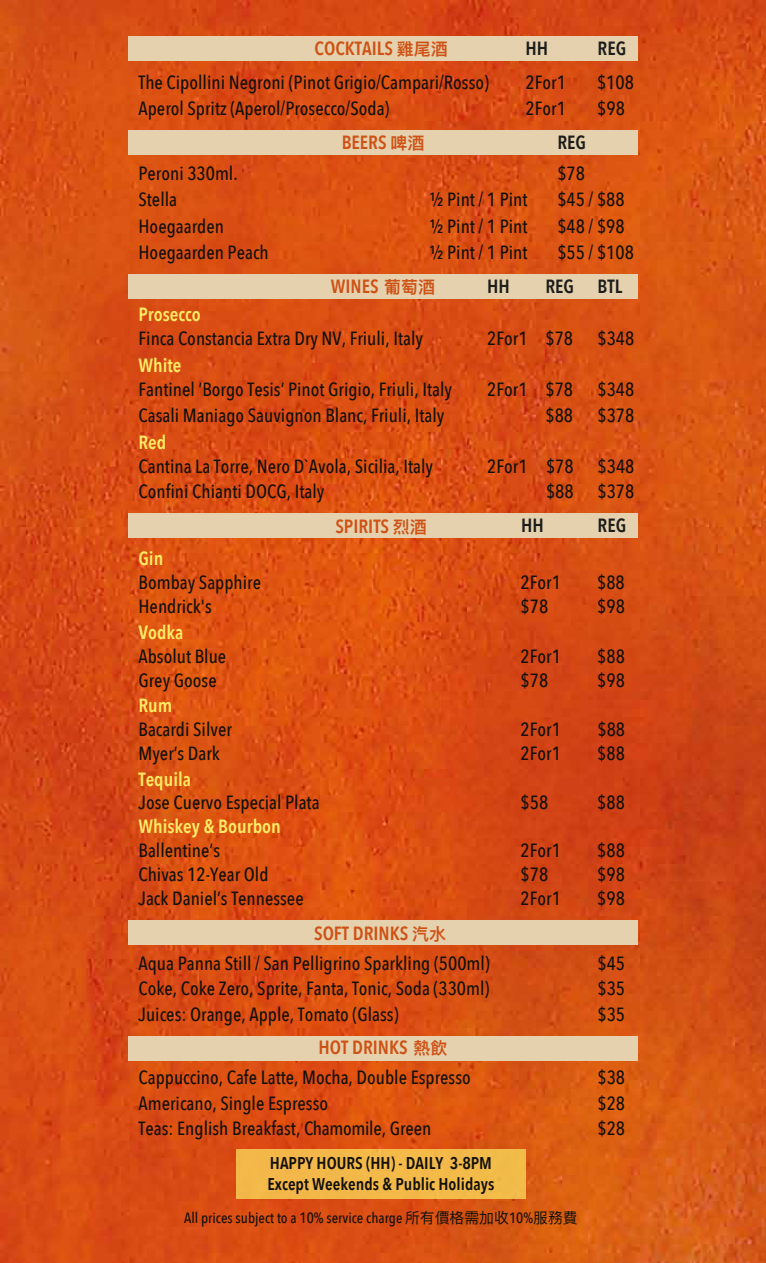
<style>
.page{position:relative;width:766px;height:1263px;background:#fff}
.page>*{position:absolute;margin:0;border:0;box-sizing:border-box;transform-origin:0 0}
.t1{font:500 19.05px/30px "Avenir Next Condensed";color:#12100b}
.t2{font:600 19.05px "Avenir Next Condensed";color:#ffec64}
.t3{font:600 19.05px "Avenir Next Condensed";color:#ce5216}
.t4{font:600 19.05px "Avenir Next Condensed";color:#1d1d1b}
.t5{font:600 16.95px/20.4px "Avenir Next Condensed";color:#12100b}
.t6{font:500 14.85px "Avenir Next Condensed";color:#12100b}
.s1{font-family:"Ping Fang SC";font-size:16.95px}
.s2{font-weight:600;color:#ce5216}
.s3{font-family:"Ping Fang SC";font-weight:600;font-size:16.95px;color:#ce5216}
.s4{font-family:"Ping Fang SC";font-weight:400}
</style>
<div class="page">
<img style="left:0;top:0;width:765px;height:1263px">
<div style="left:128px;top:920px;width:509px;height:25px;background:#e5d1ad"></div>
<div style="left:128px;top:1036px;width:509px;height:24px;background:#e5d1ad"></div>
<div style="left:128px;top:513px;width:509px;height:25px;background:#e5d1ad"></div>
<div style="left:128px;top:130px;width:509px;height:25px;background:#e5d1ad"></div>
<div style="left:236px;top:1149px;width:289px;height:49px;background:#f3b949"></div>
<div style="left:128px;top:274px;width:509px;height:25px;background:#e5d1ad"></div>
<div style="left:128px;top:36px;width:509px;height:25px;background:#e5d1ad"></div>
<p class="t3" style="left:314px;top:32px;width:135px">COCKTAILS <span class="s1">雞尾酒</span></p>
<p class="t4" style="left:525px;top:32px;width:24px">HH</p>
<p class="t4" style="left:597px;top:32px;width:30px">REG</p>
<p class="t1" style="left:138px;top:68px;width:352px">The Cipollini Negroni (Pinot Grigio/Campari/Rosso)</p>
<p class="t1" style="left:525px;top:68px;width:42px">2For1</p>
<p class="t1" style="left:597px;top:68px;width:38px">$108</p>
<p class="t1" style="left:138px;top:93px;width:252px">Aperol Spritz (Aperol/Prosecco/Soda)</p>
<p class="t1" style="left:525px;top:93px;width:42px">2For1</p>
<p class="t1" style="left:597px;top:93px;width:29px">$98</p>
<p class="t3" style="left:341px;top:126px;width:84px">BEERS <span class="s1">啤酒</span></p>
<p class="t4" style="left:557px;top:126px;width:30px">REG</p>
<p class="t1" style="left:138px;top:158px;width:101px">Peroni 330ml.</p>
<p class="t1" style="left:557px;top:158px;width:29px">$78</p>
<p class="t1" style="left:138px;top:185px;width:40px">Stella</p>
<p class="t1" style="left:429px;top:185px;width:100px">½ Pint / 1 Pint</p>
<p class="t1" style="left:557px;top:185px;width:69px">$45 / $88</p>
<p class="t1" style="left:138px;top:211px;width:87px">Hoegaarden</p>
<p class="t1" style="left:429px;top:211px;width:100px">½ Pint / 1 Pint</p>
<p class="t1" style="left:557px;top:211px;width:69px">$48 / $98</p>
<p class="t1" style="left:138px;top:237px;width:132px">Hoegaarden Peach</p>
<p class="t1" style="left:429px;top:237px;width:100px">½ Pint / 1 Pint</p>
<p class="t1" style="left:557px;top:237px;width:78px">$55 / $108</p>
<p class="t3" style="left:330px;top:270px;width:106px">WINES <span class="s1">葡萄酒</span></p>
<p class="t4" style="left:487px;top:270px;width:24px">HH</p>
<p class="t4" style="left:545px;top:270px;width:78px">REG BTL</p>
<p class="t2" style="left:138px;top:298px;width:64px">Prosecco</p>
<p class="t1" style="left:138px;top:324px;width:286px">Finca Constancia Extra Dry NV, Friuli, Italy</p>
<p class="t1" style="left:487px;top:324px;width:87px">2For1 $78</p>
<p class="t1" style="left:597px;top:324px;width:38px">$348</p>
<p class="t2" style="left:138px;top:349px;width:44px">White</p>
<p class="t1" style="left:138px;top:375px;width:315px">Fantinel ‘Borgo Tesis’ Pinot Grigio, Friuli, Italy</p>
<p class="t1" style="left:487px;top:375px;width:87px">2For1 $78</p>
<p class="t1" style="left:597px;top:375px;width:38px">$348</p>
<p class="t1" style="left:138px;top:400px;width:307px">Casali Maniago Sauvignon Blanc, Friuli, Italy</p>
<p class="t1" style="left:545px;top:400px;width:29px">$88</p>
<p class="t1" style="left:597px;top:400px;width:38px">$378</p>
<p class="t2" style="left:138px;top:426px;width:29px">Red</p>
<p class="t1" style="left:138px;top:476px;width:187px">Confini Chianti DOCG, Italy</p>
<p class="t1" style="left:546px;top:476px;width:90px">$88 $378</p>
<p class="t1" style="left:138px;top:451px;width:296px">Cantina La Torre, Nero D`Avola, Sicilia, Italy</p>
<p class="t1" style="left:487px;top:451px;width:149px">2For1 $78 $348</p>
<p class="t3" style="left:335px;top:509px;width:93px">SPIRITS <span class="s1">烈酒</span></p>
<p class="t4" style="left:521px;top:508px;width:24px">HH</p>
<p class="t4" style="left:597px;top:508px;width:30px">REG</p>
<p class="t2" style="left:138px;top:542px;width:26px">Gin</p>
<p class="t1" style="left:138px;top:568px;width:124px">Bombay Sapphire</p>
<p class="t1" style="left:520px;top:568px;width:42px">2For1</p>
<p class="t1" style="left:597px;top:568px;width:29px">$88</p>
<p class="t1" style="left:138px;top:592px;width:75px">Hendrick's</p>
<p class="t1" style="left:520px;top:592px;width:29px">$78</p>
<p class="t1" style="left:597px;top:592px;width:29px">$98</p>
<p class="t2" style="left:138px;top:616px;width:47px">Vodka</p>
<p class="t1" style="left:138px;top:641px;width:89px">Absolut Blue</p>
<p class="t1" style="left:520px;top:641px;width:42px">2For1</p>
<p class="t1" style="left:597px;top:641px;width:29px">$88</p>
<p class="t1" style="left:138px;top:665px;width:80px">Grey Goose</p>
<p class="t1" style="left:520px;top:665px;width:29px">$78</p>
<p class="t1" style="left:597px;top:665px;width:29px">$98</p>
<p class="t2" style="left:138px;top:689px;width:35px">Rum</p>
<p class="t1" style="left:138px;top:714px;width:95px">Bacardi Silver</p>
<p class="t1" style="left:520px;top:714px;width:42px">2For1</p>
<p class="t1" style="left:597px;top:714px;width:29px">$88</p>
<p class="t1" style="left:138px;top:738px;width:83px">Myer’s Dark</p>
<p class="t1" style="left:520px;top:738px;width:42px">2For1</p>
<p class="t1" style="left:597px;top:738px;width:29px">$88</p>
<p class="t2" style="left:138px;top:762px;width:54px">Tequila</p>
<p class="t1" style="left:138px;top:788px;width:182px">Jose Cuervo Especial Plata</p>
<p class="t1" style="left:520px;top:788px;width:29px">$58</p>
<p class="t1" style="left:597px;top:788px;width:29px">$88</p>
<p class="t2" style="left:138px;top:810px;width:144px">Whiskey &amp; Bourbon</p>
<p class="t1" style="left:138px;top:836px;width:83px">Ballentine’s</p>
<p class="t1" style="left:520px;top:836px;width:42px">2For1</p>
<p class="t1" style="left:597px;top:836px;width:29px">$88</p>
<p class="t1" style="left:138px;top:859px;width:131px">Chivas 12-Year Old</p>
<p class="t1" style="left:520px;top:859px;width:29px">$78</p>
<p class="t1" style="left:597px;top:859px;width:29px">$98</p>
<p class="t1" style="left:138px;top:883px;width:167px">Jack Daniel’s Tennessee</p>
<p class="t1" style="left:520px;top:883px;width:42px">2For1</p>
<p class="t1" style="left:597px;top:883px;width:29px">$98</p>
<p class="t1" style="left:138px;top:918px;width:353px;text-indent:175px"><span class="s2">SOFT DRINKS</span> <span class="s3">汽水<br></span>Aqua Panna Still / San Pelligrino Sparkling (500ml)</p>
<p class="t1" style="left:597px;top:948px;width:29px">$45</p>
<p class="t1" style="left:138px;top:973px;width:352px">Coke, Coke Zero, Sprite, Fanta, Tonic, Soda (330ml)</p>
<p class="t1" style="left:597px;top:973px;width:29px">$35</p>
<p class="t1" style="left:138px;top:999px;width:261px">Juices: Orange, Apple, Tomato (Glass)</p>
<p class="t1" style="left:597px;top:999px;width:29px">$35</p>
<p class="t1" style="left:138px;top:1033px;width:334px;text-indent:180px"><span class="s2">HOT DRINKS</span> <span class="s3">熱飲<br></span>Cappuccino, Cafe Latte, Mocha, Double Espresso</p>
<p class="t1" style="left:597px;top:1063px;width:29px">$38</p>
<p class="t1" style="left:138px;top:1088px;width:191px">Americano, Single Espresso</p>
<p class="t1" style="left:597px;top:1088px;width:29px">$28</p>
<p class="t1" style="left:138px;top:1113px;width:294px">Teas: English Breakfast, Chamomile, Green</p>
<p class="t1" style="left:597px;top:1113px;width:29px">$28</p>
<p class="t5" style="left:267px;top:1152px;width:228px">HAPPY HOURS (HH) - DAILY 3-8PM<br>Except Weekends &amp; Public Holidays</p>
<p class="t6" style="left:184px;top:1209px;width:395px">All prices subject to a 10% service charge <span class="s4">所有價格需加收</span>10%<span class="s4">服務費</span></p>
</div>
